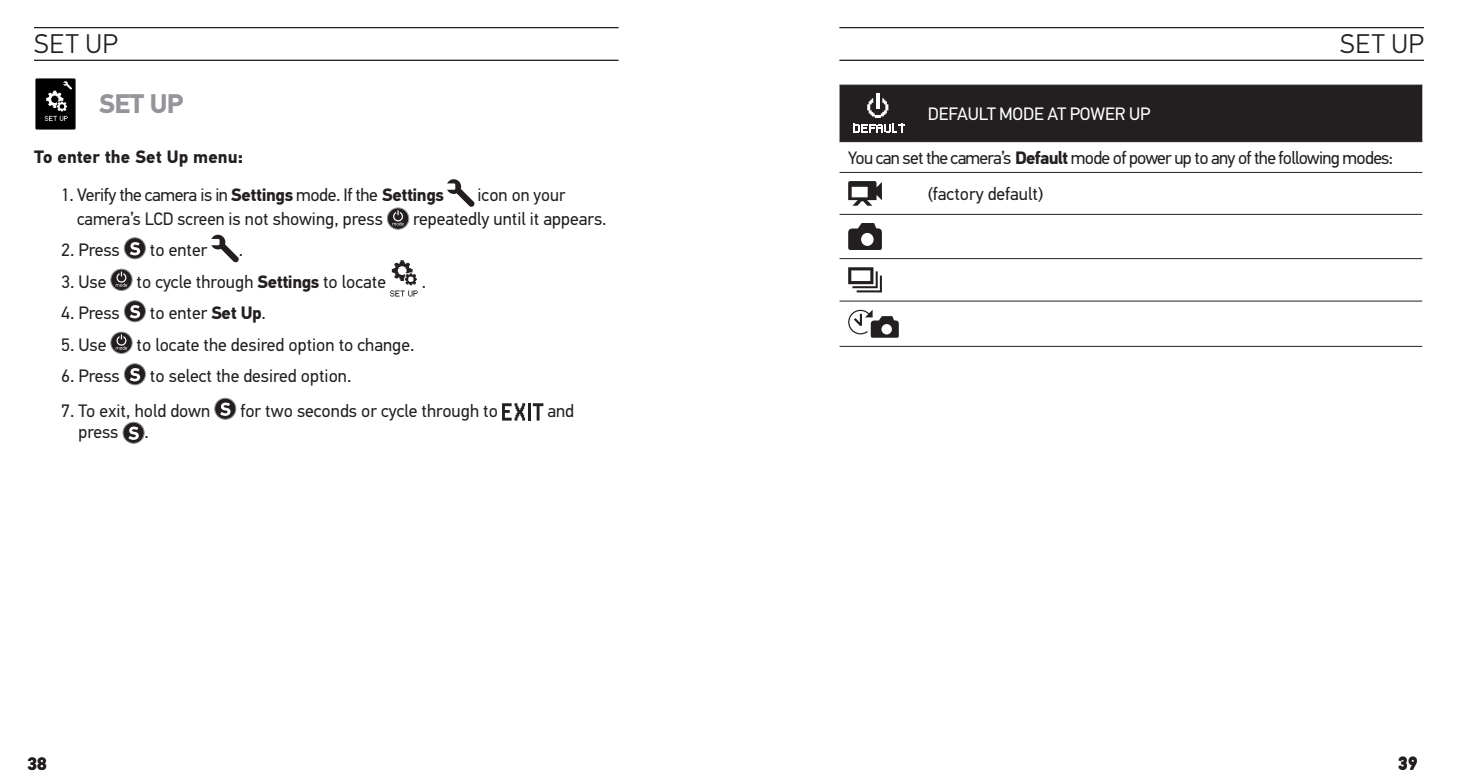
<style>
.page{position:relative;width:1458px;height:783px;background:#fff}
.page>*{position:absolute;margin:0;border:0;box-sizing:border-box;transform-origin:0 0}
.t1{font:300 27px "PF Din Text Pro";color:#231f20}
.t2{font:700 27px "PF Din Text Pro";color:#939598}
.t3{font:18px "PF Din Text Pro";color:#231f20}
.t4{font:18px/36.3px "PF Din Text Pro";letter-spacing:-.04em;color:#231f20}
.t5{font:18px "PF Din Text Pro";letter-spacing:-.025em;color:#231f20}
.t6{font:700 18px "PF Din Text Pro";color:#231f20}
.t7{font:18px "PF Din Text Pro";color:#fff}
.s1{font-weight:700}
</style>
<div class="page">
<hr style="left:34px;top:60px;width:584px;height:1px;background:#231f20">
<hr style="left:34px;top:27px;width:584px;height:1px;background:#231f20">
<img style="left:35px;top:78px;width:41px;height:52px">
<svg style="left:447px;top:179px;width:28px;height:28px"></svg>
<svg style="left:387px;top:208px;width:22px;height:21px"></svg>
<div style="left:387px;top:208px;width:22px;height:22px;border:1px solid #939598;border-radius:50%"></div>
<svg style="left:392px;top:210px;width:12px;height:16px"></svg>
<div style="left:124px;top:238px;width:21px;height:21px;background:#231f20;border-radius:50%"></div>
<div style="left:124px;top:237px;width:22px;height:22px;border:1px solid #939598;border-radius:50%"></div>
<svg style="left:130px;top:242px;width:10px;height:13px"></svg>
<svg style="left:211px;top:235px;width:28px;height:28px"></svg>
<div style="left:111px;top:269px;width:21px;height:21px;background:#231f20;border-radius:50%"></div>
<div style="left:110px;top:269px;width:22px;height:22px;border:1px solid #939598;border-radius:50%"></div>
<svg style="left:116px;top:271px;width:11px;height:16px"></svg>
<svg style="left:390px;top:260px;width:28px;height:37px"></svg>
<div style="left:124px;top:301px;width:21px;height:21px;background:#231f20;border-radius:50%"></div>
<div style="left:124px;top:300px;width:22px;height:22px;border:1px solid #939598;border-radius:50%"></div>
<svg style="left:130px;top:305px;width:10px;height:13px"></svg>
<div style="left:111px;top:332px;width:21px;height:21px;background:#231f20;border-radius:50%"></div>
<div style="left:110px;top:332px;width:22px;height:22px;border:1px solid #939598;border-radius:50%"></div>
<svg style="left:116px;top:334px;width:11px;height:16px"></svg>
<div style="left:124px;top:364px;width:21px;height:21px;background:#231f20;border-radius:50%"></div>
<div style="left:124px;top:363px;width:22px;height:22px;border:1px solid #939598;border-radius:50%"></div>
<svg style="left:130px;top:368px;width:10px;height:13px"></svg>
<div style="left:215px;top:398px;width:21px;height:21px;background:#231f20;border-radius:50%"></div>
<div style="left:214px;top:398px;width:22px;height:22px;border:1px solid #939598;border-radius:50%"></div>
<svg style="left:220px;top:403px;width:11px;height:13px"></svg>
<hr style="left:528px;top:403px;width:3px;height:18px;background:#231f20">
<svg style="left:533px;top:403px;width:10px;height:18px"></svg>
<svg style="left:502px;top:403px;width:23px;height:18px"></svg>
<div style="left:123px;top:422px;width:21px;height:21px;background:#231f20;border-radius:50%"></div>
<div style="left:123px;top:422px;width:22px;height:22px;border:1px solid #939598;border-radius:50%"></div>
<svg style="left:128px;top:427px;width:11px;height:13px"></svg>
<hr style="left:840px;top:60px;width:584px;height:1px;background:#231f20">
<hr style="left:840px;top:27px;width:584px;height:1px;background:#231f20">
<hr style="left:840px;top:172px;width:79px;height:1px;background:#231f20">
<hr style="left:919px;top:172px;width:503px;height:1px;background:#231f20">
<hr style="left:840px;top:214px;width:79px;height:1px;background:#231f20">
<hr style="left:919px;top:214px;width:503px;height:1px;background:#231f20">
<hr style="left:840px;top:258px;width:79px;height:1px;background:#231f20">
<hr style="left:919px;top:258px;width:503px;height:1px;background:#231f20">
<hr style="left:840px;top:301px;width:79px;height:1px;background:#231f20">
<hr style="left:919px;top:301px;width:503px;height:1px;background:#231f20">
<hr style="left:840px;top:346px;width:79px;height:1px;background:#231f20">
<hr style="left:919px;top:346px;width:503px;height:1px;background:#231f20">
<div style="left:840px;top:85px;width:582px;height:57px;background:#231f20"></div>
<svg style="left:848px;top:181px;width:34px;height:25px"></svg>
<svg style="left:848px;top:223px;width:34px;height:27px"></svg>
<svg style="left:848px;top:267px;width:34px;height:25px"></svg>
<svg style="left:848px;top:310px;width:51px;height:28px"></svg>
<h1 class="t1" style="left:34px;top:29px;width:68px">SET UP</h1>
<h1 class="t2" style="left:99px;top:87px;width:83px">Set up</h1>
<p class="t6" style="left:34px;top:146px;width:211px">To enter the Set Up menu:</p>
<p class="t5" style="left:61px;top:184px;width:384px">1. Verify the camera is in <span class="s1">Settings</span> mode. If the <span class="s1">Settings</span></p>
<p class="t3" style="left:478px;top:184px;width:89px">icon on your</p>
<p class="t3" style="left:77px;top:208px;width:307px">camera’s LCD screen is not showing, press</p>
<p class="t3" style="left:413px;top:208px;width:195px">repeatedly until it appears.</p>
<p class="t3" style="left:61px;top:240px;width:60px">2. Press</p>
<p class="t3" style="left:150px;top:240px;width:59px">to enter</p>
<p class="t3" style="left:239px;top:240px;width:6px">.</p>
<p class="t3" style="left:61px;top:271px;width:47px">3. Use</p>
<p class="t3" style="left:137px;top:271px;width:251px">to cycle through <span class="s1">Settings</span> to locate</p>
<p class="t3" style="left:422px;top:271px;width:6px">.</p>
<p class="t3" style="left:61px;top:303px;width:60px">4. Press</p>
<p class="t3" style="left:150px;top:303px;width:117px">to enter <span class="s1">Set Up</span>.</p>
<p class="t3" style="left:61px;top:334px;width:47px">5. Use</p>
<p class="t3" style="left:137px;top:334px;width:279px">to locate the desired option to change.</p>
<p class="t3" style="left:61px;top:366px;width:60px">6. Press</p>
<p class="t3" style="left:150px;top:366px;width:203px">to select the desired option.</p>
<p class="t3" style="left:61px;top:400px;width:151px">7. To exit, hold down</p>
<p class="t3" style="left:240px;top:400px;width:259px">for two seconds or cycle through to</p>
<p class="t3" style="left:547px;top:400px;width:28px">and</p>
<p class="t3" style="left:78px;top:421px;width:42px">press</p>
<p class="t3" style="left:145px;top:421px;width:6px">.</p>
<p class="t6" style="left:27px;top:752px;width:21px">38</p>
<h1 class="t1" style="left:1340px;top:29px;width:68px">SET UP</h1>
<p class="t7" style="left:928px;top:103px;width:11px">default</p>
<p class="t7" style="left:999px;top:103px;width:12px">mode</p>
<p class="t7" style="left:1048px;top:103px;width:34px">at power</p>
<p class="t7" style="left:1129px;top:103px;width:12px">up</p>
<p class="t4" style="left:928px;top:140px;width:467px;text-indent:-80px">You can set the camera’s <span class="s1">Default</span> mode of power up to any of the following modes: (factory default)</p>
<p class="t6" style="left:1398px;top:752px;width:21px">39</p>
</div>
